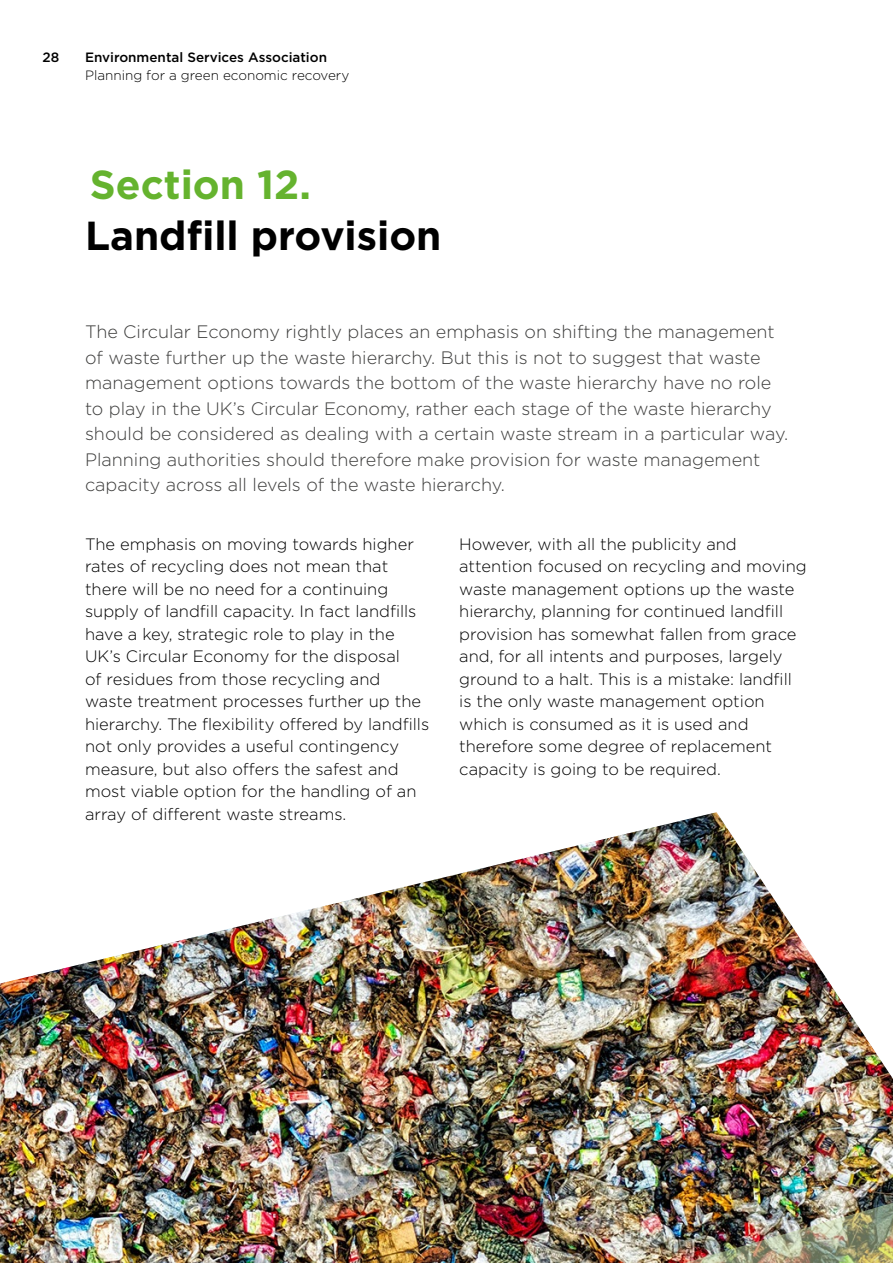
<style>
.page{position:relative;width:893px;height:1263px;background:#fff}
.page>*{position:absolute;margin:0;border:0;box-sizing:border-box;transform-origin:0 0}
.t1{font:700 40.5px/51px "Gotham";color:#000}
.Intro_para_12pt{font:300 18px/25.5px "Gotham";color:#3c3c3b}
.t2{font:300 16.5px/22.5px "Gotham";color:#000}
.t3{font:500 13.5px "Gotham";color:#000}
.t4{font:300 13.5px "Gotham";color:#000}
.s1{color:#65b32e}
</style>
<div class="page">
<img style="left:0;top:812px;width:803px;height:451px">
<img style="left:657px;top:942px;width:236px;height:321px">
<p class="t3" style="left:43px;top:50px;width:18px">28</p>
<p class="t3" style="left:85px;top:50px;width:244px">Environmental Services Association</p>
<p class="t4" style="left:85px;top:68px;width:266px">Planning for a green economic recovery</p>
<p class="t1" style="left:85px;top:158px;width:358px"><span class="s1">Section 12.<br></span>Landfill provision</p>
<p class="Intro_para_12pt" style="left:85px;top:319px;width:705px">The Circular Economy rightly places an emphasis on shifting the management of waste further up the waste hierarchy. But this is not to suggest that waste management options towards the bottom of the waste hierarchy have no role to play in the UK’s Circular Economy, rather each stage of the waste hierarchy should be considered as dealing with a certain waste stream in a particular way.<br>Planning authorities should therefore make provision for waste management capacity across all levels of the waste hierarchy.</p>
<p class="t2" style="left:85px;top:532px;width:346px">The emphasis on moving towards higher rates of recycling does not mean that there will be no need for a continuing supply of landfill capacity. In fact landfills have a key, strategic role to play in the UK’s Circular Economy for the disposal<br>of residues from those recycling and waste treatment processes further up the hierarchy. The flexibility offered by landfills not only provides a useful contingency measure, but also offers the safest and most viable option for the handling of an array of different waste streams.</p>
<p class="t2" style="left:459px;top:532px;width:349px">However, with all the publicity and attention focused on recycling and moving waste management options up the waste hierarchy, planning for continued landfill provision has somewhat fallen from grace and, for all intents and purposes, largely ground to a halt. This is a mistake: landfill is the only waste management option which is consumed as it is used and therefore some degree of replacement capacity is going to be required.</p>
</div>
